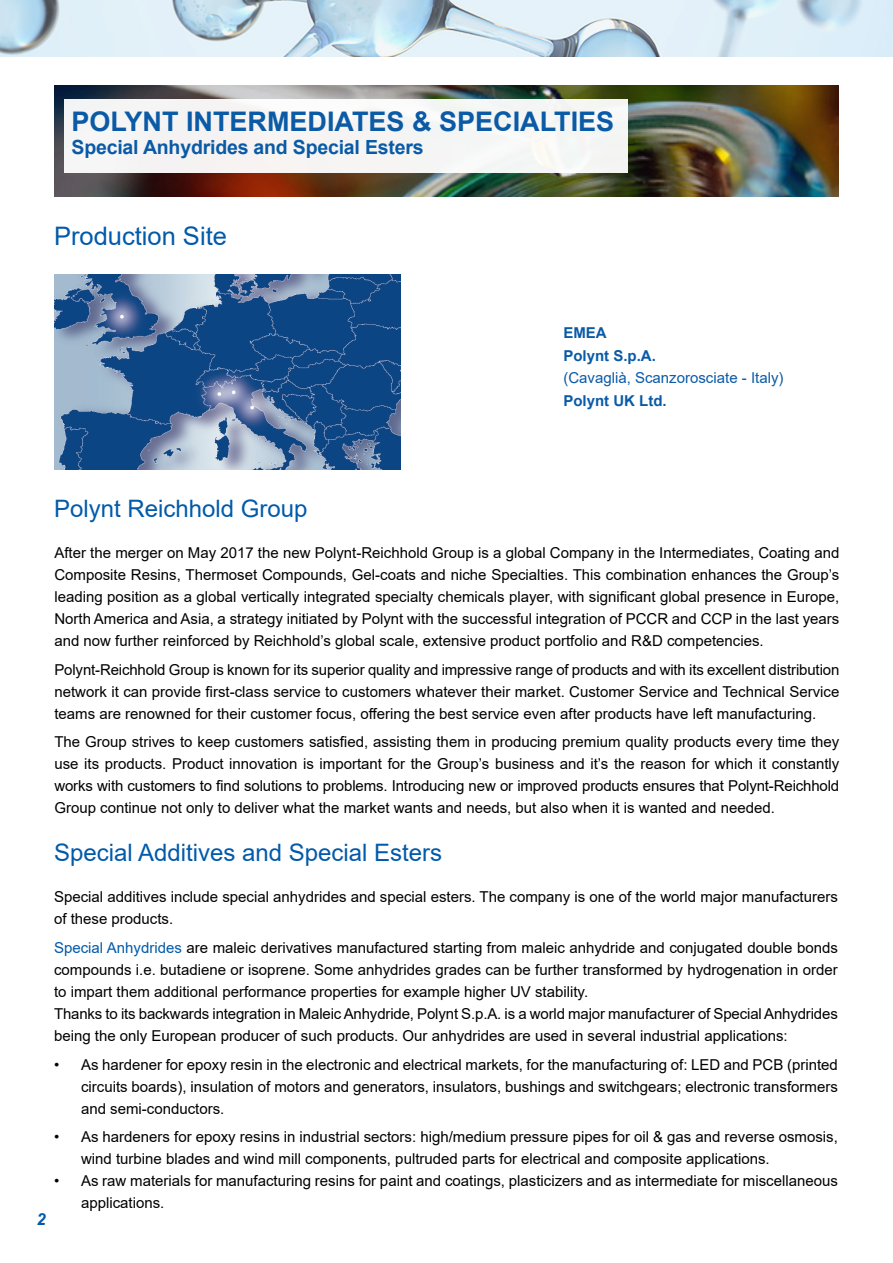
<style>
.page{position:relative;width:893px;height:1263px;background:#fff}
.page>*{position:absolute;margin:0;border:0;box-sizing:border-box;transform-origin:0 0}
.t1{font:700 27px "Arial";color:#0a5aa6}
.t2{font:25.5px "Arial";color:#015aaa}
.t3{font:24px "Arial";color:#015aaa}
.t4{font:700 19.5px "Arial";letter-spacing:-.01em;color:#0a5aa6}
.t5{font:italic 700 16.5px "Arial";color:#015aaa}
.t6{font:15px/22px "Arial";color:#000001;text-align:justify}
.t7{font:15px/22px "Arial";color:#000}
.t8{font:15px "Arial";color:#0a5aa7}
.t9{font:700 15px "Arial";color:#0a5aa7}
.s1{color:#015aaa}
</style>
<div class="page">
<svg style="left:0;top:0;width:893px;height:57px;background:#cfe1ec"></svg>
<img style="left:54px;top:275px;width:347px;height:195px">
<img style="left:54px;top:85px;width:785px;height:112px">
<div style="left:64px;top:99px;width:563px;height:73px;background:#f6f5f4"></div>
<p class="t1" style="left:72px;top:102px;width:544px">POLYNT INTERMEDIATES &amp; SPECIALTIES</p>
<p class="t4" style="left:72px;top:134px;width:354px">Special Anhydrides and Special Esters</p>
<p class="t2" style="left:54px;top:218px;width:174px">Production Site</p>
<p class="t9" style="left:563px;top:322px;width:45px">EMEA</p>
<p class="t9" style="left:563px;top:345px;width:94px">Polynt S.p.A.</p>
<p class="t8" style="left:563px;top:368px;width:222px">(Cavaglià, Scanzorosciate - Italy)</p>
<p class="t9" style="left:563px;top:390px;width:105px">Polynt UK Ltd.</p>
<p class="t3" style="left:54px;top:492px;width:255px">Polynt Reichhold Group</p>
<p class="t6" style="left:54px;top:541px;width:786px">After the merger on May 2017 the new Polynt-Reichhold Group is a global Company in the Intermediates, Coating and Composite Resins, Thermoset Compounds, Gel-coats and niche Specialties. This combination enhances the Group’s leading position as a global vertically integrated specialty chemicals player, with significant global presence in Europe, North America and Asia, a strategy initiated by Polynt with the successful integration of PCCR and CCP in the last years and now further reinforced by Reichhold’s global scale, extensive product portfolio and R&amp;D competencies.</p>
<p class="t6" style="left:54px;top:658px;width:786px">Polynt-Reichhold Group is known for its superior quality and impressive range of products and with its excellent distribution network it can provide first-class service to customers whatever their market. Customer Service and Technical Service teams are renowned for their customer focus, offering the best service even after products have left manufacturing.</p>
<p class="t6" style="left:54px;top:731px;width:786px">The Group strives to keep customers satisfied, assisting them in producing premium quality products every time they use its products. Product innovation is important for the Group’s business and it’s the reason for which it constantly works with customers to find solutions to problems. Introducing new or improved products ensures that Polynt-Reichhold Group continue not only to deliver what the market wants and needs, but also when it is wanted and needed.</p>
<p class="t5" style="left:37px;top:1208px;width:11px">2</p>
<p class="t3" style="left:54px;top:836px;width:390px">Special Additives and Special Esters</p>
<p class="t7" style="left:54px;top:886px;width:785px">Special additives include special anhydrides and special esters. The company is one of the world major manufacturers of these products.</p>
<p class="t7" style="left:54px;top:936px;width:785px;text-align:justify"><span class="s1">Special Anhydrides</span> are maleic derivatives manufactured starting from maleic anhydride and conjugated double bonds compounds i.e. butadiene or isoprene. Some anhydrides grades can be further transformed by hydrogenation in order to impart them additional performance properties for example higher UV stability.</p>
<p class="t7" style="left:54px;top:1003px;width:785px">Thanks to its backwards integration in Maleic Anhydride, Polynt S.p.A. is a world major manufacturer of Special Anhydrides being the only European producer of such products. Our anhydrides are used in several industrial applications:</p>
<p class="t7" style="left:81px;top:1053px;width:758px;text-align:justify;text-indent:-27px">• As hardener for epoxy resin in the electronic and electrical markets, for the manufacturing of: LED and PCB (printed circuits boards), insulation of motors and generators, insulators, bushings and switchgears; electronic transformers and semi-conductors.</p>
<p class="t7" style="left:81px;top:1126px;width:758px;text-indent:-27px">• As hardeners for epoxy resins in industrial sectors: high/medium pressure pipes for oil &amp; gas and reverse osmosis, wind turbine blades and wind mill components, pultruded parts for electrical and composite applications.</p>
<p class="t7" style="left:81px;top:1170px;width:758px;text-indent:-27px">• As raw materials for manufacturing resins for paint and coatings, plasticizers and as intermediate for miscellaneous applications.</p>
</div>
